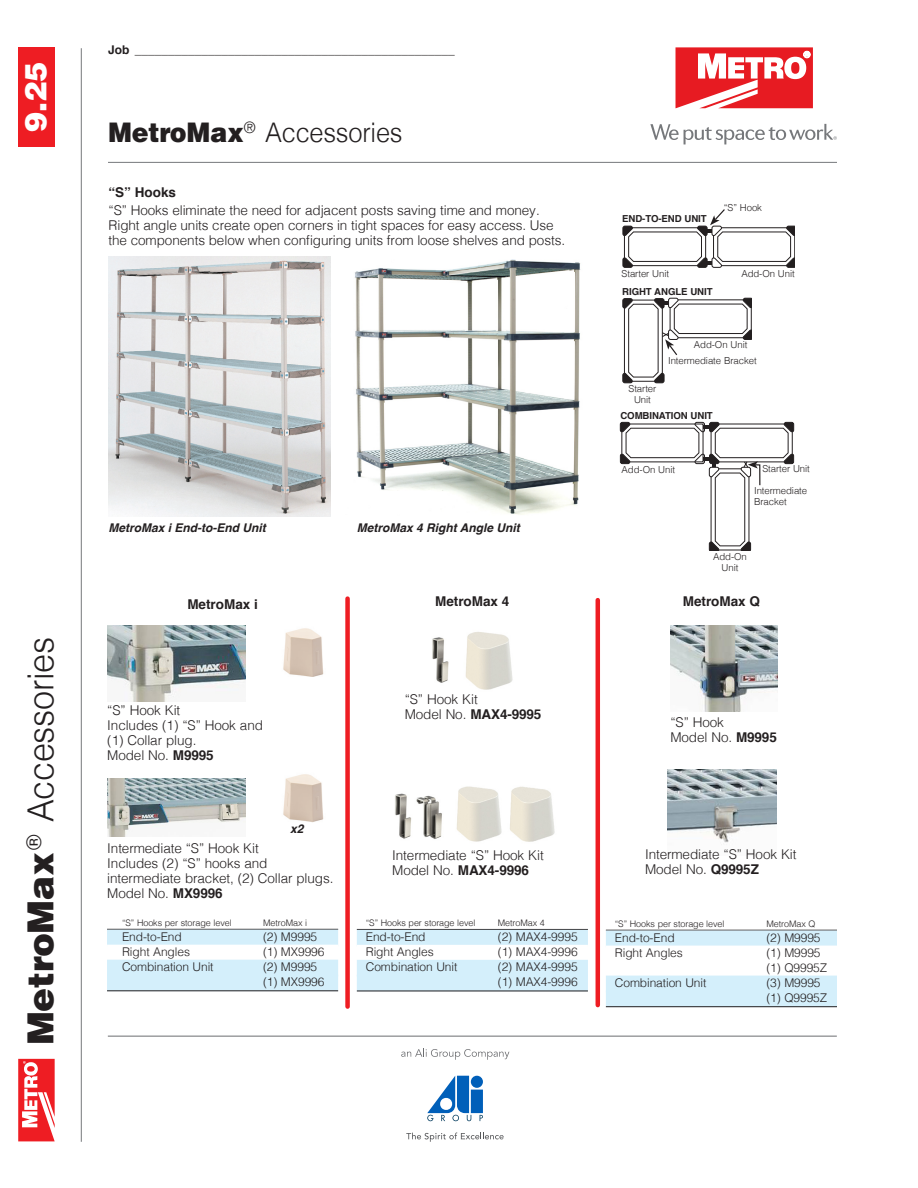
<style>
.page{position:relative;width:918px;height:1188px;background:#fff}
.page>*{position:absolute;margin:0;border:0;box-sizing:border-box;transform-origin:0 0}
.t1{font:300 36px "Helvetica";letter-spacing:-.01em;color:#231f20;scale:.95 1}
.t2{font:900 30px "Helvetica";color:#fff}
.t3{font:300 27px "Helvetica";letter-spacing:-.01em;color:#231f20;scale:.94 1}
.Body_text_10_11{font:300 13.5px/15px "Helvetica";letter-spacing:-.005em;color:#231f20}
.Body_text_10_11-2{font:700 13.5px "Helvetica";color:#231f20}
.Chart_CYAN{font:300 12px "Helvetica";letter-spacing:-.01em;color:#231f20}
.t4{font:700 12px "Helvetica";color:#231f20}
.t5{font:italic 700 12px "Helvetica";color:#231f20}
.captions{font:300 9.6px/10.8px "Helvetica";letter-spacing:-.01em;color:#231f20;text-align:center}
.captions-2{font:700 9.6px "Helvetica";letter-spacing:-.01em;color:#231f20}
.Chart_Head_Rule{font:300 9px "Helvetica";letter-spacing:-.01em;color:#231f20}
.s1{font-weight:900}
.s2{font-weight:700}
</style>
<div class="page">
<div style="left:18px;top:47px;width:37px;height:100px;background:#ee1d23"></div>
<hr style="left:81px;top:48px;width:1px;height:1094px;background:#76787b">
<svg style="left:18px;top:1059px;width:37px;height:82px"></svg>
<svg style="left:676px;top:47px;width:137px;height:61px"></svg>
<svg style="left:650px;top:124px;width:187px;height:20px"></svg>
<hr style="left:108px;top:162px;width:729px;height:1px;background:#76787b">
<div style="left:471px;top:1076px;width:12px;height:12px;background:#005fb9;border-radius:50%"></div>
<div style="left:471px;top:1090px;width:12px;height:23px;background:#005fb9"></div>
<svg style="left:427px;top:1076px;width:44px;height:45px"></svg>
<svg style="left:480px;top:1115px;width:3px;height:6px"></svg>
<svg style="left:406px;top:1133px;width:98px;height:9px"></svg>
<svg style="left:401px;top:1049px;width:108px;height:11px"></svg>
<hr style="left:108px;top:1036px;width:729px;height:1px;background:#6c6d70">
<img style="left:432px;top:632px;width:81px;height:58px">
<img style="left:395px;top:786px;width:160px;height:56px">
<img style="left:667px;top:770px;width:109px;height:73px">
<img style="left:108px;top:626px;width:138px;height:75px">
<img style="left:107px;top:779px;width:139px;height:57px">
<img style="left:283px;top:774px;width:41px;height:48px">
<img style="left:108px;top:256px;width:223px;height:261px">
<svg style="left:622px;top:298px;width:130px;height:85px"></svg>
<svg style="left:622px;top:209px;width:173px;height:59px"></svg>
<svg style="left:620px;top:422px;width:174px;height:129px"></svg>
<hr style="left:107px;top:929px;width:231px;height:1px;background:#231f20">
<div style="left:107px;top:930px;width:231px;height:16px;background:#d4effb"></div>
<div style="left:107px;top:945px;width:231px;height:16px;background:#fff"></div>
<div style="left:107px;top:960px;width:231px;height:16px;background:#d4effb"></div>
<div style="left:107px;top:975px;width:231px;height:16px;background:#d4effb"></div>
<hr style="left:107px;top:990px;width:231px;height:1px;background:#231f20">
<hr style="left:357px;top:929px;width:231px;height:1px;background:#231f20">
<div style="left:357px;top:930px;width:231px;height:16px;background:#d4effb"></div>
<div style="left:357px;top:945px;width:231px;height:16px;background:#fff"></div>
<div style="left:357px;top:960px;width:231px;height:16px;background:#d4effb"></div>
<div style="left:357px;top:975px;width:231px;height:16px;background:#d4effb"></div>
<hr style="left:357px;top:991px;width:231px;height:1px;background:#231f20">
<div style="left:345px;top:599px;width:5px;height:408px;background:#ee1d23"></div>
<hr style="left:596px;top:600px;width:4px;height:405px;background:#ee1d23">
<img style="left:355px;top:259px;width:226px;height:256px">
<img style="left:670px;top:626px;width:107px;height:86px">
<hr style="left:606px;top:930px;width:231px;height:1px;background:#231f20">
<div style="left:606px;top:931px;width:231px;height:16px;background:#d4effb"></div>
<div style="left:606px;top:946px;width:231px;height:16px;background:#fff"></div>
<div style="left:606px;top:976px;width:231px;height:16px;background:#d4effb"></div>
<div style="left:606px;top:991px;width:231px;height:16px;background:#d4effb"></div>
<hr style="left:606px;top:1006px;width:231px;height:1px;background:#231f20">
<img style="left:283px;top:628px;width:41px;height:49px">
<p class="t2" style="left:16px;top:132px;width:72px;rotate:-90deg">9.25</p>
<p class="t1" style="left:10px;top:1045px;width:431px;rotate:-90deg"><span class="s1">MetroMax</span><sup>®</sup> Accessories</p>
<p class="t4" style="left:108px;top:40px;width:348px">Job ________________________________________________</p>
<p class="t3" style="left:108px;top:110px;width:315px"><span class="s1">MetroMax</span><sup>®</sup> Accessories</p>
<p class="Body_text_10_11-2" style="left:108px;top:181px;width:69px">“S” Hooks</p>
<p class="Body_text_10_11" style="left:108px;top:202px;width:458px">“S” Hooks eliminate the need for adjacent posts saving time and money.<br>Right angle units create open corners in tight spaces for easy access. Use the components below when configuring units from loose shelves and posts.</p>
<p class="t5" style="left:109px;top:518px;width:159px">MetroMax i End-to-End Unit</p>
<p class="t5" style="left:357px;top:518px;width:164px">MetroMax 4 Right Angle Unit</p>
<p class="Body_text_10_11-2" style="left:187px;top:593px;width:72px">MetroMax i</p>
<p class="Body_text_10_11" style="left:107px;top:702px;width:157px">“S” Hook Kit<br>Includes (1) “S” Hook and (1) Collar plug.<br>Model No. <span class="s2">M9995</span></p>
<p class="t5" style="left:290px;top:819px;width:15px">x2</p>
<p class="Body_text_10_11" style="left:107px;top:840px;width:228px">Intermediate “S” Hook Kit<br>Includes (2) “S” hooks and intermediate bracket, (2) Collar plugs.<br>Model No. <span class="s2">MX9996</span></p>
<p class="Chart_Head_Rule" style="left:122px;top:915px;width:111px">“S” Hooks per storage level</p>
<p class="Chart_Head_Rule" style="left:263px;top:915px;width:46px">MetroMax i</p>
<p class="Chart_CYAN" style="left:122px;top:926px;width:61px">End-to-End</p>
<p class="Chart_CYAN" style="left:263px;top:926px;width:56px">(2) M9995</p>
<p class="Chart_CYAN" style="left:122px;top:941px;width:69px">Right Angles</p>
<p class="Chart_CYAN" style="left:263px;top:941px;width:63px">(1) MX9996</p>
<p class="Chart_CYAN" style="left:122px;top:956px;width:93px">Combination Unit</p>
<p class="Chart_CYAN" style="left:263px;top:956px;width:56px">(2) M9995</p>
<p class="Chart_CYAN" style="left:263px;top:971px;width:63px">(1) MX9996</p>
<p class="Body_text_10_11-2" style="left:435px;top:590px;width:76px">MetroMax 4</p>
<p class="Body_text_10_11" style="left:405px;top:691px;width:138px">“S” Hook Kit<br>Model No. <span class="s2">MAX4-9995</span></p>
<p class="Body_text_10_11" style="left:392px;top:847px;width:153px">Intermediate “S” Hook Kit<br>Model No. <span class="s2">MAX4-9996</span></p>
<p class="Chart_Head_Rule" style="left:366px;top:915px;width:111px">“S” Hooks per storage level</p>
<p class="Chart_Head_Rule" style="left:498px;top:915px;width:49px">MetroMax 4</p>
<p class="Chart_CYAN" style="left:366px;top:926px;width:61px">End-to-End</p>
<p class="Chart_CYAN" style="left:498px;top:926px;width:81px">(2) MAX4-9995</p>
<p class="Chart_CYAN" style="left:366px;top:941px;width:69px">Right Angles</p>
<p class="Chart_CYAN" style="left:498px;top:941px;width:81px">(1) MAX4-9996</p>
<p class="Chart_CYAN" style="left:366px;top:956px;width:93px">Combination Unit</p>
<p class="Chart_CYAN" style="left:498px;top:956px;width:81px">(2) MAX4-9995</p>
<p class="Chart_CYAN" style="left:498px;top:971px;width:81px">(1) MAX4-9996</p>
<p class="captions-2" style="left:622px;top:211px;width:86px">END-TO-END UNIT</p>
<p class="captions" style="left:724px;top:201px;width:40px">“S” Hook</p>
<p class="captions" style="left:622px;top:267px;width:49px">Starter Unit</p>
<p class="captions" style="left:741px;top:267px;width:55px">Add-On Unit</p>
<p class="captions-2" style="left:622px;top:284px;width:92px">RIGHT ANGLE UNIT</p>
<p class="captions" style="left:694px;top:339px;width:55px">Add-On Unit</p>
<p class="captions" style="left:668px;top:354px;width:90px">Intermediate Bracket</p>
<p class="captions" style="left:629px;top:382px;width:29px">Starter<br>Unit</p>
<p class="captions-2" style="left:620px;top:408px;width:94px">COMBINATION UNIT</p>
<p class="captions" style="left:622px;top:463px;width:55px">Add-On Unit</p>
<p class="captions" style="left:762px;top:463px;width:49px">Starter Unit</p>
<p class="captions" style="left:754px;top:484px;width:55px;text-align:left">Intermediate<br>Bracket</p>
<p class="captions" style="left:713px;top:550px;width:35px">Add-On<br>Unit</p>
<p class="Body_text_10_11-2" style="left:683px;top:590px;width:79px">MetroMax Q</p>
<p class="Body_text_10_11" style="left:670px;top:714px;width:108px">“S” Hook<br>Model No. <span class="s2">M9995</span></p>
<p class="Body_text_10_11" style="left:645px;top:846px;width:153px">Intermediate “S” Hook Kit<br>Model No. <span class="s2">Q9995Z</span></p>
<p class="Chart_Head_Rule" style="left:615px;top:916px;width:111px">“S” Hooks per storage level</p>
<p class="Chart_Head_Rule" style="left:766px;top:916px;width:51px">MetroMax Q</p>
<p class="Chart_CYAN" style="left:615px;top:927px;width:61px">End-to-End</p>
<p class="Chart_CYAN" style="left:766px;top:927px;width:56px">(2) M9995</p>
<p class="Chart_CYAN" style="left:615px;top:942px;width:69px">Right Angles</p>
<p class="Chart_CYAN" style="left:766px;top:942px;width:56px">(1) M9995</p>
<p class="Chart_CYAN" style="left:766px;top:957px;width:62px">(1) Q9995Z</p>
<p class="Chart_CYAN" style="left:615px;top:972px;width:93px">Combination Unit</p>
<p class="Chart_CYAN" style="left:766px;top:972px;width:56px">(3) M9995</p>
<p class="Chart_CYAN" style="left:766px;top:987px;width:62px">(1) Q9995Z</p>
</div>
